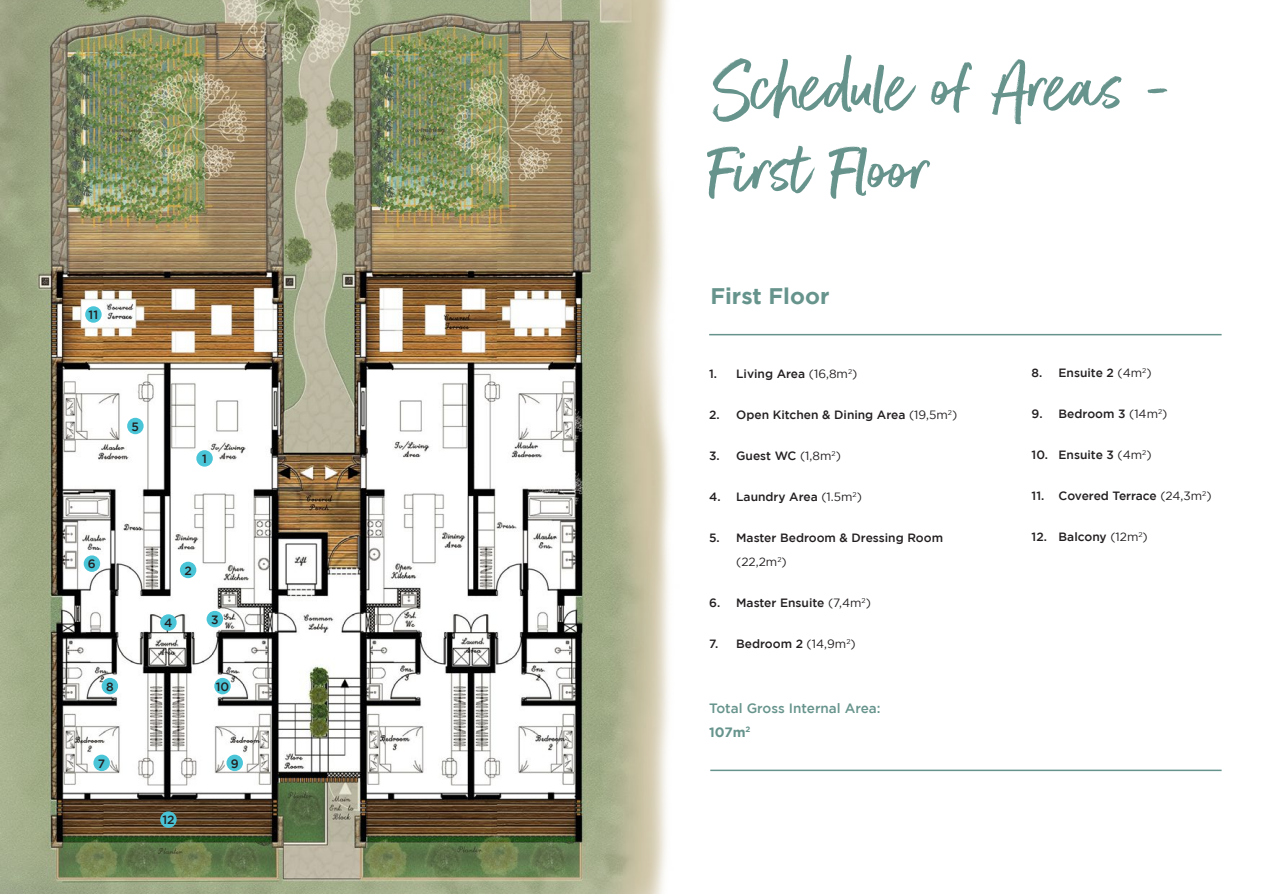
<style>
.page{position:relative;width:1265px;height:894px;background:#fff}
.page>*{position:absolute;margin:0;border:0;box-sizing:border-box;transform-origin:0 0}
.t1{font:82.5px/82.5px "Better Times";color:#66948c}
.t2{font:700 22.5px "Gotham";color:#66948c}
.t3{font:500 13.5px/24px "Gotham";color:#66948c}
.t4{font:500 12px/24px "Gotham";color:#231f20}
.s1{font-weight:400}
.s2{font-weight:700}
</style>
<div class="page">
<img style="left:0;top:1px;width:1px;height:875px">
<img style="left:1px;top:0;width:827px;height:894px">
<hr style="left:709px;top:334px;width:512px;height:1px;background:#66948c">
<hr style="left:710px;top:770px;width:511px;height:1px;background:#66948c">
<div style="left:85px;top:306px;width:17px;height:17px;background:#4ac5d8;border-radius:50%"></div>
<div style="left:127px;top:418px;width:17px;height:16px;background:#4ac5d8;border-radius:50%"></div>
<div style="left:196px;top:450px;width:17px;height:17px;background:#4ac5d8;border-radius:50%"></div>
<div style="left:84px;top:555px;width:16px;height:17px;background:#4ac5d8;border-radius:50%"></div>
<div style="left:180px;top:562px;width:16px;height:16px;background:#4ac5d8;border-radius:50%"></div>
<div style="left:207px;top:611px;width:16px;height:16px;background:#4ac5d8;border-radius:50%"></div>
<div style="left:160px;top:614px;width:17px;height:17px;background:#4ac5d8;border-radius:50%"></div>
<div style="left:102px;top:678px;width:16px;height:16px;background:#4ac5d8;border-radius:50%"></div>
<div style="left:214px;top:678px;width:17px;height:16px;background:#4ac5d8;border-radius:50%"></div>
<div style="left:93px;top:755px;width:17px;height:16px;background:#4ac5d8;border-radius:50%"></div>
<div style="left:226px;top:755px;width:17px;height:16px;background:#4ac5d8;border-radius:50%"></div>
<div style="left:160px;top:811px;width:17px;height:17px;background:#4ac5d8;border-radius:50%"></div>
<p class="t4" style="left:89px;top:303px;width:11px">11</p>
<p class="t4" style="left:132px;top:415px;width:9px">5</p>
<p class="t4" style="left:202px;top:447px;width:6px">1</p>
<p class="t4" style="left:88px;top:552px;width:9px">6</p>
<p class="t4" style="left:184px;top:559px;width:9px">2</p>
<p class="t4" style="left:164px;top:611px;width:10px">4</p>
<p class="t4" style="left:211px;top:608px;width:9px">3</p>
<p class="t4" style="left:106px;top:675px;width:9px">8</p>
<p class="t4" style="left:216px;top:675px;width:15px">10</p>
<p class="t4" style="left:98px;top:752px;width:9px">7</p>
<p class="t4" style="left:231px;top:752px;width:9px">9</p>
<p class="t4" style="left:162px;top:808px;width:14px">12</p>
<h1 class="t1" style="left:710px;top:51px;width:464px">Schedule of Areas -<br>First Floor</h1>
<h2 class="t2" style="left:710px;top:283px;width:120px">First Floor</h2>
<p class="t4" style="left:709px;top:362px;width:150px">1. Living Area <span class="s1">(16,8m</span><sup>2</sup><span class="s1">)</span></p>
<p class="t4" style="left:709px;top:403px;width:250px">2. Open Kitchen &amp; Dining Area <span class="s1">(19,5m</span><sup>2</sup><span class="s1">)</span></p>
<p class="t4" style="left:709px;top:444px;width:133px">3. Guest WC <span class="s1">(1,8m</span><sup>2</sup><span class="s1">)</span></p>
<p class="t4" style="left:709px;top:485px;width:154px">4. Laundry Area <span class="s1">(1.5m</span><sup>2</sup><span class="s1">)</span></p>
<p class="t4" style="left:736px;top:526px;width:208px;text-indent:-27px">5. Master Bedroom &amp; Dressing Room <span class="s1">(22,2m</span><sup>2</sup><span class="s1">)</span></p>
<p class="t4" style="left:709px;top:591px;width:163px">6. Master Ensuite <span class="s1">(7,4m</span><sup>2</sup><span class="s1">)</span></p>
<p class="t4" style="left:709px;top:632px;width:148px">7. Bedroom 2 <span class="s1">(14,9m</span><sup>2</sup><span class="s1">)</span></p>
<p class="t3" style="left:709px;top:696px;width:173px">Total Gross Internal Area:<br><span class="s2">107m</span><sup>2</sup></p>
<p class="t4" style="left:1031px;top:361px;width:121px">8. Ensuite 2 <span class="s1">(4m</span><sup>2</sup><span class="s1">)</span></p>
<p class="t4" style="left:1031px;top:402px;width:137px">9. Bedroom 3 <span class="s1">(14m</span><sup>2</sup><span class="s1">)</span></p>
<p class="t4" style="left:1031px;top:443px;width:122px">10. Ensuite 3 <span class="s1">(4m</span><sup>2</sup><span class="s1">)</span></p>
<p class="t4" style="left:1031px;top:484px;width:181px">11. Covered Terrace <span class="s1">(24,3m</span><sup>2</sup><span class="s1">)</span></p>
<p class="t4" style="left:1031px;top:525px;width:118px">12. Balcony <span class="s1">(12m</span><sup>2</sup><span class="s1">)</span></p>
</div>
